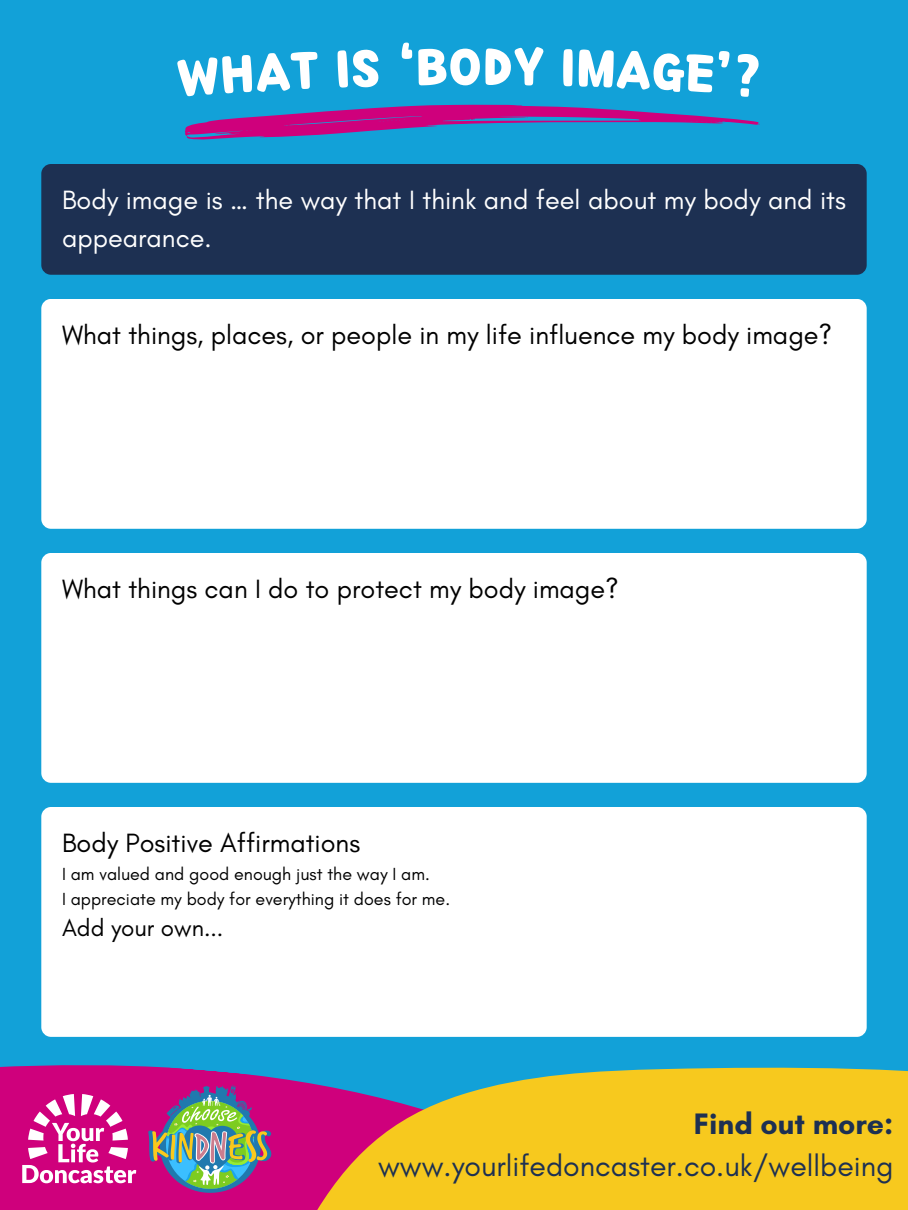
<style>
.page{position:relative;width:908px;height:1210px;background:#fff}
.page>*{position:absolute;margin:0;border:0;box-sizing:border-box;transform-origin:0 0}
.t1{font:54.28px "TT Claytoy R";color:#fff}
.t2{font:30.13px "Glacial Indifference";color:#1d3052}
.t3{font:700 30.13px "Glacial Indifference";color:#1d3052}
.t4{font:26.95px "Glacial Indifference";color:#000}
.t5{font:26.95px/37.5px "Glacial Indifference";color:#fff}
.t6{font:24.15px "Glacial Indifference";color:#000}
.t7{font:17.85px "Glacial Indifference";color:#000}
</style>
<div class="page">
<div style="left:0;top:0;width:907px;height:1210px;background:#12a1d8"></div>
<svg style="left:0;top:1030px;width:239px;height:180px;fill:#cf007c"></svg>
<svg style="left:239px;top:952px;width:668px;height:258px;fill:#f7c91e"></svg>
<svg style="left:185px;top:105px;width:574px;height:35px"></svg>
<svg style="left:148px;top:1084px;width:123px;height:108px;background:#906f84"></svg>
<svg style="left:22px;top:1094px;width:114px;height:89px;background:#dd4ea4"></svg>
<div style="left:41px;top:164px;width:825px;height:111px;background:#1d3052;border-radius:10px"></div>
<div style="left:41px;top:299px;width:825px;height:230px;background:#fff;border-radius:10px"></div>
<div style="left:41px;top:553px;width:825px;height:230px;background:#fff;border-radius:10px"></div>
<div style="left:41px;top:807px;width:825px;height:230px;background:#fff;border-radius:10px"></div>
<p class="t1" style="left:448px;top:41px;width:67px">OD</p>
<p class="t5" style="left:62px;top:181px;width:785px">Body image is … the way that I think and feel about my body and its appearance.</p>
<p class="t4" style="left:62px;top:318px;width:771px">What things, places, or people in my life influence my body image?</p>
<p class="t4" style="left:62px;top:572px;width:558px">What things can I do to protect my body image?</p>
<p class="t4" style="left:62px;top:826px;width:299px">Body Positive Affirmations</p>
<p class="t7" style="left:62px;top:863px;width:369px">I am valued and good enough just the way I am.</p>
<p class="t7" style="left:62px;top:888px;width:389px">I appreciate my body for everything it does for me.</p>
<p class="t6" style="left:62px;top:913px;width:163px">Add your own...</p>
<p class="t3" style="left:693px;top:1105px;width:201px">Find out more:</p>
<p class="t2" style="left:378px;top:1147px;width:516px">www.yourlifedoncaster.co.uk/wellbeing</p>
</div>
